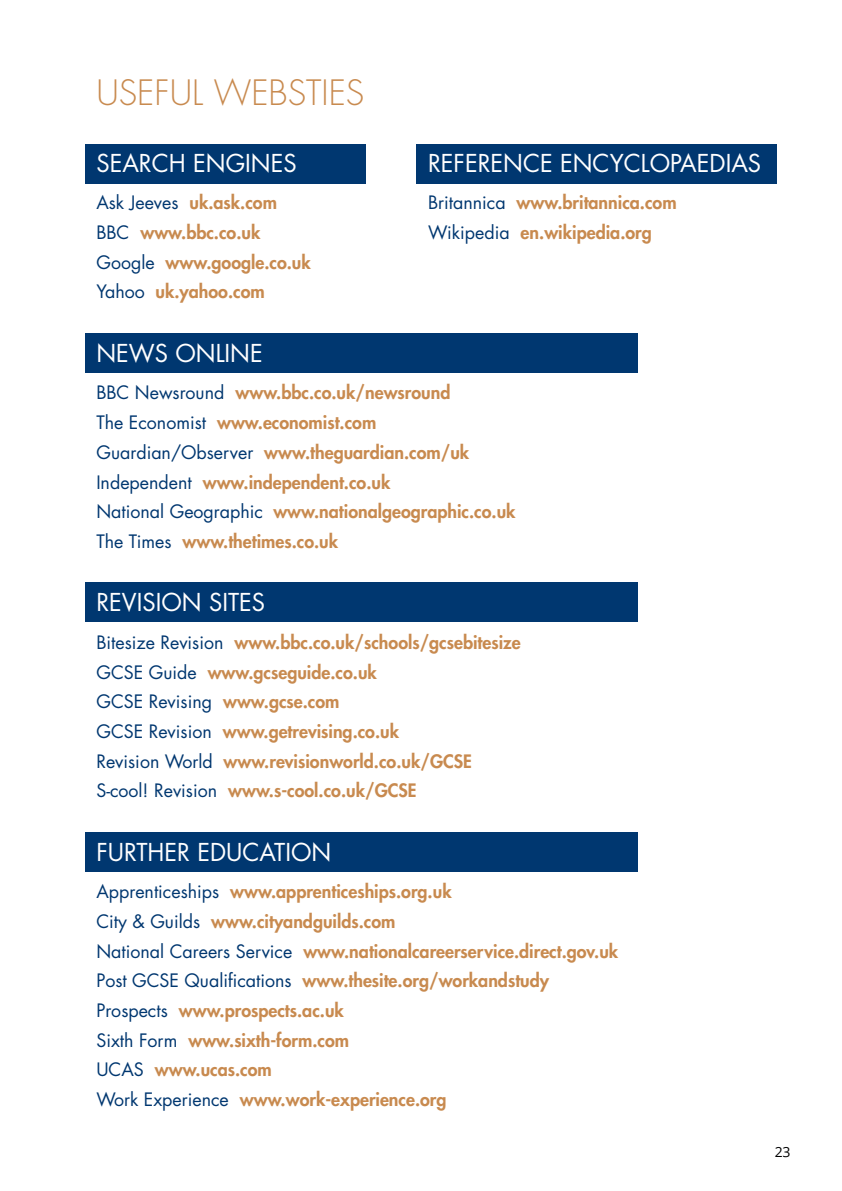
<style>
.page{position:relative;width:842px;height:1191px;background:#fff}
.page>*{position:absolute;margin:0;border:0;box-sizing:border-box;transform-origin:0 0}
.t1{font:300 34px "Futura";color:#c88a4f}
.t2{font:24px "Futura";color:#fff}
.t3{font:800 18px/29.6px "Futura";color:#c88a4f}
.t4{font:14px "Open Sans";color:#000}
.s1{font-weight:400;color:#003770}
</style>
<div class="page">
<div style="left:85px;top:145px;width:281px;height:39px;background:#003770"></div>
<div style="left:85px;top:333px;width:553px;height:39px;background:#003770"></div>
<div style="left:85px;top:582px;width:553px;height:40px;background:#003770"></div>
<div style="left:85px;top:831px;width:553px;height:40px;background:#003770"></div>
<div style="left:417px;top:145px;width:360px;height:39px;background:#003770"></div>
<h1 class="t1" style="left:96px;top:72px;width:270px">USEFUL WEBSTIES</h1>
<h2 class="t2" style="left:96px;top:148px;width:202px">SEARCH ENGINES</h2>
<p class="t3" style="left:96px;top:188px;width:216px"><span class="s1">Ask Jeeves</span> uk.ask.com<br><span class="s1">BBC</span> www.bbc.co.uk<br><span class="s1">Google</span> www.google.co.uk<br><span class="s1">Yahoo</span> uk.yahoo.com</p>
<h2 class="t2" style="left:96px;top:338px;width:168px">NEWS ONLINE</h2>
<p class="t3" style="left:96px;top:378px;width:421px"><span class="s1">BBC Newsround</span> www.bbc.co.uk/newsround<br><span class="s1">The Economist</span> www.economist.com <span class="s1">Guardian/Observer</span> www.theguardian.com/uk <span class="s1">Independent</span> www.independent.co.uk<br><span class="s1">National Geographic</span> www.nationalgeographic.co.uk <span class="s1">The Times</span> www.thetimes.co.uk</p>
<h2 class="t2" style="left:428px;top:148px;width:335px">REFERENCE ENCYCLOPAEDIAS</h2>
<p class="t3" style="left:428px;top:188px;width:250px"><span class="s1">Britannica</span> www.britannica.com<br><span class="s1">Wikipedia</span> en.wikipedia.org</p>
<h2 class="t2" style="left:96px;top:587px;width:170px">REVISION SITES</h2>
<p class="t3" style="left:96px;top:627px;width:426px"><span class="s1">Bitesize Revision</span> www.bbc.co.uk/schools/gcsebitesize <span class="s1">GCSE Guide</span> www.gcseguide.co.uk<br><span class="s1">GCSE Revising</span> www.gcse.com<br><span class="s1">GCSE Revision</span> www.getrevising.co.uk<br><span class="s1">Revision World</span> www.revisionworld.co.uk/GCSE <span class="s1">S-cool! Revision</span> www.s-cool.co.uk/GCSE</p>
<h2 class="t2" style="left:96px;top:836px;width:237px">FURTHER EDUCATION</h2>
<p class="t3" style="left:96px;top:877px;width:523px"><span class="s1">Apprenticeships</span> www.apprenticeships.org.uk<br><span class="s1">City &amp; Guilds</span> www.cityandguilds.com<br><span class="s1">National Careers Service</span> www.nationalcareerservice.direct.gov.uk <span class="s1">Post GCSE Qualifications</span> www.thesite.org/workandstudy <span class="s1">Prospects</span> www.prospects.ac.uk<br><span class="s1">Sixth Form</span> www.sixth-form.com<br><span class="s1">UCAS</span> www.ucas.com<br><span class="s1">Work Experience</span> www.work-experience.org</p>
<p class="t4" style="left:775px;top:1142px;width:17px">23</p>
</div>
